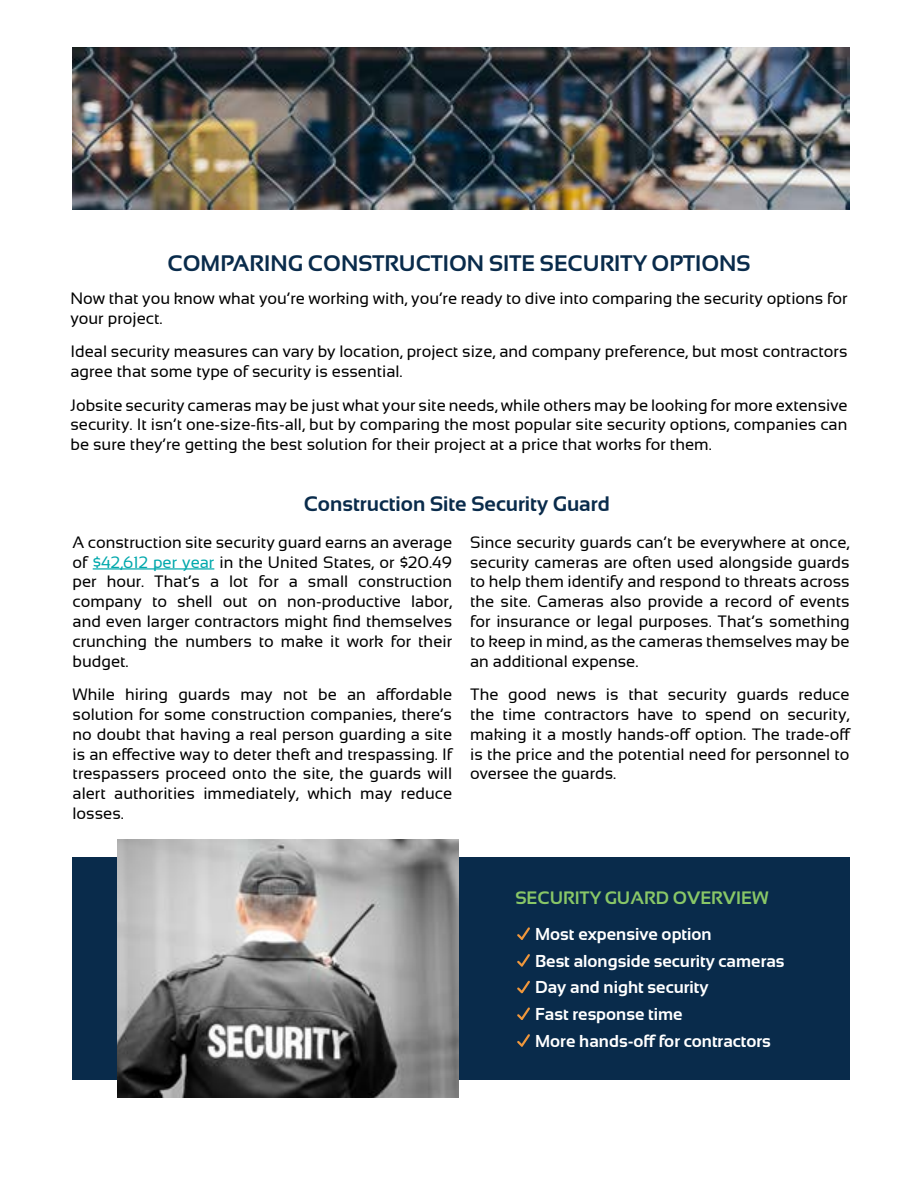
<style>
.page{position:relative;width:918px;height:1188px;background:#fff}
.page>*{position:absolute;margin:0;border:0;box-sizing:border-box;transform-origin:0 0}
.t1{font:700 22.5px "Sansation";color:#092b4b}
.t2{font:700 21px "Sansation";color:#092b4b}
.t3{font:700 18px "Sansation";color:#89c767}
.t4{font:700 17.25px/26.7px "Sansation";color:#fff}
.t5{font:16.5px/19.8px "Sansation";color:#000;text-align:justify}
.s1{color:#00a8ac}
</style>
<div class="page">
<div style="left:73px;top:857px;width:777px;height:223px;background:#092b4b"></div>
<hr style="left:93px;top:568px;width:121px;height:2px;background:#00a8ac">
<img style="left:118px;top:840px;width:341px;height:257px">
<svg style="left:517px;top:927px;width:13px;height:13px"></svg>
<svg style="left:517px;top:954px;width:13px;height:13px"></svg>
<svg style="left:517px;top:981px;width:13px;height:12px"></svg>
<svg style="left:517px;top:1007px;width:13px;height:13px"></svg>
<svg style="left:517px;top:1034px;width:13px;height:13px"></svg>
<img style="left:73px;top:48px;width:777px;height:162px">
<h1 class="t1" style="left:167px;top:251px;width:585px">COMPARING CONSTRUCTION SITE SECURITY OPTIONS</h1>
<p class="t5" style="left:70px;top:288px;width:779px">Now that you know what you’re working with, you’re ready to dive into comparing the security options for your project.</p>
<p class="t5" style="left:70px;top:342px;width:779px">Ideal security measures can vary by location, project size, and company preference, but most contractors agree that some type of security is essential.</p>
<p class="t5" style="left:70px;top:395px;width:779px">Jobsite security cameras may be just what your site needs, while others may be looking for more extensive security. It isn’t one-size-fits-all, but by comparing the most popular site security options, companies can be sure they’re getting the best solution for their project at a price that works for them.</p>
<p class="t2" style="left:304px;top:492px;width:308px">Construction Site Security Guard</p>
<p class="t5" style="left:73px;top:532px;width:381px">A construction site security guard earns an average of <span class="s1">$42,612 per year</span> in the United States, or $20.49 per hour. That’s a lot for a small construction company to shell out on non-productive labor, and even larger contractors might find themselves crunching the numbers to make it work for their budget.</p>
<p class="t5" style="left:73px;top:685px;width:381px">While hiring guards may not be an affordable solution for some construction companies, there’s no doubt that having a real person guarding a site is an effective way to deter theft and trespassing. If trespassers proceed onto the site, the guards will alert authorities immediately, which may reduce losses.</p>
<p class="t5" style="left:470px;top:532px;width:381px">Since security guards can’t be everywhere at once, security cameras are often used alongside guards to help them identify and respond to threats across the site. Cameras also provide a record of events for insurance or legal purposes. That’s something to keep in mind, as the cameras themselves may be an additional expense.</p>
<p class="t5" style="left:470px;top:685px;width:382px">The good news is that security guards reduce the time contractors have to spend on security, making it a mostly hands-off option. The trade-off is the price and the potential need for personnel to oversee the guards.</p>
<p class="t3" style="left:515px;top:887px;width:255px">SECURITY GUARD OVERVIEW</p>
<p class="t4" style="left:535px;top:921px;width:251px">Most expensive option<br>Best alongside security cameras<br>Day and night security<br>Fast response time<br>More hands-off for contractors</p>
</div>
